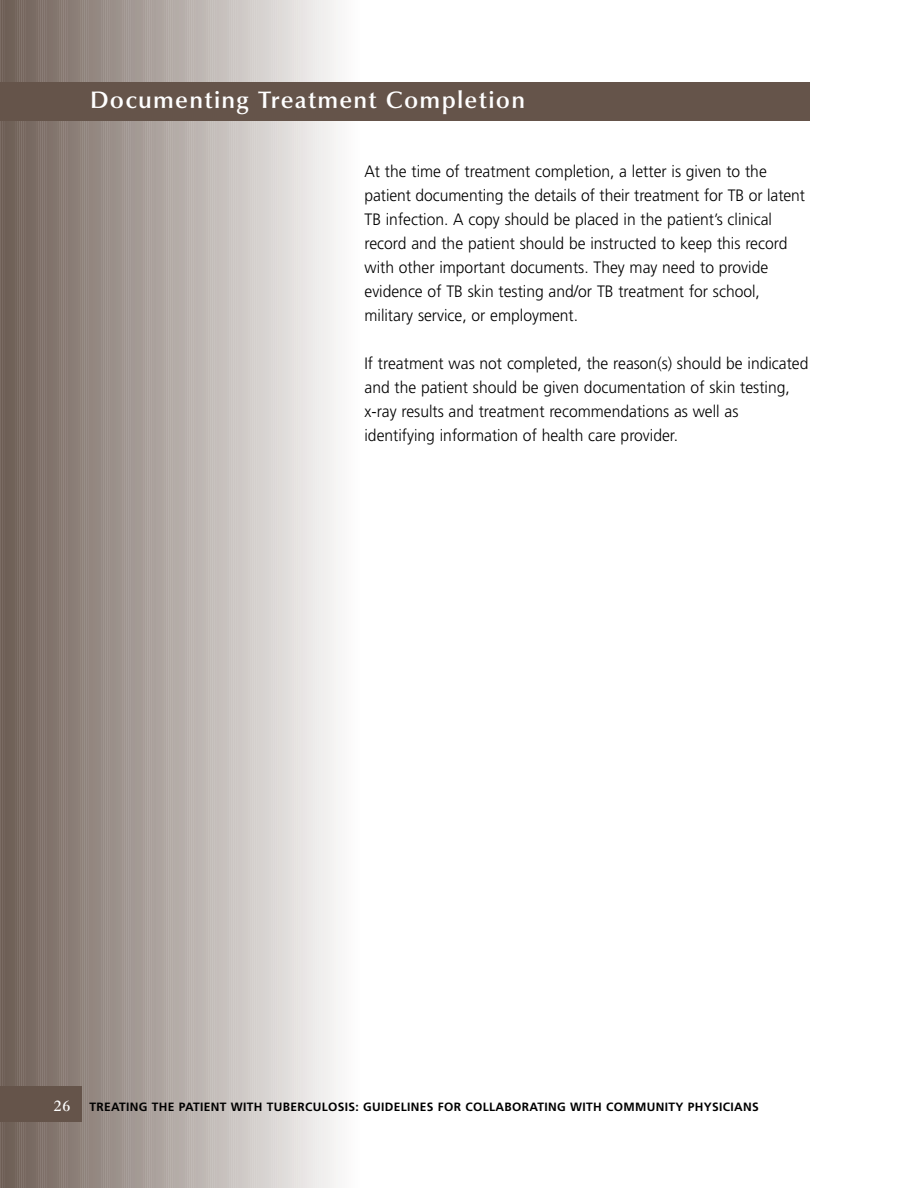
<style>
.page{position:relative;width:918px;height:1188px;background:#fff}
.page>*{position:absolute;margin:0;border:0;box-sizing:border-box;transform-origin:0 0}
.t1{font:600 24px "Optima";letter-spacing:.05em;color:#fff}
.t2{font:300 16.5px/24px "Frutiger";color:#000;scale:.95 1}
.t3{font:700 12px "Frutiger";letter-spacing:.03em;color:#000}
.s1{font-family:"Bembo";font-weight:600;font-size:16.5px;color:#fff}
</style>
<div class="page">
<hr style="left:0;top:0;width:4px;height:1188px;background:#7b6c64">
<div style="left:1px;top:0;width:5px;height:1188px;background:#73645b"></div>
<hr style="left:4px;top:0;width:4px;height:1188px;background:#6e5f56">
<hr style="left:8px;top:0;width:4px;height:1188px;background:#706158">
<hr style="left:12px;top:0;width:4px;height:1188px;background:#716359">
<div style="left:16px;top:0;width:5px;height:1188px;background:#7d7067"></div>
<svg style="left:18px;top:0;width:5px;height:1188px"></svg>
<div style="left:22px;top:0;width:5px;height:1188px;background:#7d6e66"></div>
<hr style="left:27px;top:0;width:4px;height:1188px;background:#786961">
<hr style="left:31px;top:0;width:4px;height:1188px;background:#796b63">
<hr style="left:35px;top:0;width:4px;height:1188px;background:#7c6d65">
<div style="left:37px;top:0;width:5px;height:1188px;background:#867870"></div>
<svg style="left:39px;top:0;width:5px;height:1188px"></svg>
<div style="left:43px;top:0;width:5px;height:1188px;background:#857871"></div>
<hr style="left:48px;top:0;width:4px;height:1188px;background:#81736b">
<hr style="left:52px;top:0;width:4px;height:1188px;background:#82756d">
<hr style="left:56px;top:0;width:4px;height:1188px;background:#84776e">
<div style="left:58px;top:0;width:5px;height:1188px;background:#8d8078"></div>
<svg style="left:60px;top:0;width:5px;height:1188px"></svg>
<div style="left:64px;top:0;width:5px;height:1188px;background:#8e807a"></div>
<hr style="left:69px;top:0;width:4px;height:1188px;background:#897c75">
<hr style="left:73px;top:0;width:4px;height:1188px;background:#8b7e77">
<hr style="left:77px;top:0;width:4px;height:1188px;background:#8d8078">
<div style="left:79px;top:0;width:5px;height:1188px;background:#958981"></div>
<div style="left:81px;top:0;width:5px;height:1188px;background:#988d86"></div>
<div style="left:85px;top:0;width:5px;height:1188px;background:#978b85"></div>
<hr style="left:90px;top:0;width:4px;height:1188px;background:#93867f">
<hr style="left:94px;top:0;width:4px;height:1188px;background:#948881">
<hr style="left:98px;top:0;width:4px;height:1188px;background:#948983">
<div style="left:100px;top:0;width:5px;height:1188px;background:#9b908b"></div>
<div style="left:102px;top:0;width:5px;height:1188px;background:#9f958f"></div>
<div style="left:106px;top:0;width:5px;height:1188px;background:#9f948f"></div>
<hr style="left:111px;top:0;width:4px;height:1188px;background:#9a8f89">
<hr style="left:115px;top:0;width:4px;height:1188px;background:#9b928b">
<hr style="left:119px;top:0;width:4px;height:1188px;background:#9e938d">
<div style="left:123px;top:0;width:5px;height:1188px;background:#a79d98"></div>
<div style="left:127px;top:0;width:5px;height:1188px;background:#a79d99"></div>
<hr style="left:132px;top:0;width:4px;height:1188px;background:#a39894">
<hr style="left:136px;top:0;width:4px;height:1188px;background:#a49b94">
<hr style="left:140px;top:0;width:4px;height:1188px;background:#a69b96">
<div style="left:144px;top:0;width:5px;height:1188px;background:#aea6a0"></div>
<div style="left:148px;top:0;width:5px;height:1188px;background:#afa6a1"></div>
<hr style="left:153px;top:0;width:4px;height:1188px;background:#aaa19c">
<hr style="left:157px;top:0;width:4px;height:1188px;background:#ada39f">
<hr style="left:161px;top:0;width:4px;height:1188px;background:#afa6a0">
<div style="left:165px;top:0;width:5px;height:1188px;background:#b7aeaa"></div>
<div style="left:169px;top:0;width:5px;height:1188px;background:#b8b0ab"></div>
<hr style="left:174px;top:0;width:4px;height:1188px;background:#b4aca7">
<hr style="left:178px;top:0;width:4px;height:1188px;background:#b6ada9">
<hr style="left:182px;top:0;width:4px;height:1188px;background:#b6afaa">
<div style="left:186px;top:0;width:5px;height:1188px;background:#b9b1ad"></div>
<div style="left:188px;top:0;width:5px;height:1188px;background:#c0b9b5"></div>
<div style="left:192px;top:0;width:5px;height:1188px;background:#bcb4af"></div>
<hr style="left:197px;top:0;width:4px;height:1188px;background:#bdb6b2">
<hr style="left:201px;top:0;width:4px;height:1188px;background:#beb8b4">
<div style="left:205px;top:0;width:5px;height:1188px;background:#c1bab6"></div>
<div style="left:209px;top:0;width:5px;height:1188px;background:#c2bcb8"></div>
<div style="left:213px;top:0;width:5px;height:1188px;background:#c4beba"></div>
<hr style="left:218px;top:0;width:4px;height:1188px;background:#c6c0bc">
<hr style="left:222px;top:0;width:4px;height:1188px;background:#c8c1be">
<hr style="left:226px;top:0;width:4px;height:1188px;background:#c8c3c0">
<div style="left:230px;top:0;width:5px;height:1188px;background:#cbc5c2"></div>
<div style="left:234px;top:0;width:5px;height:1188px;background:#cdc7c4"></div>
<hr style="left:239px;top:0;width:4px;height:1188px;background:#cec8c6">
<hr style="left:243px;top:0;width:4px;height:1188px;background:#d0cbc8">
<hr style="left:247px;top:0;width:4px;height:1188px;background:#d2cdca">
<div style="left:251px;top:0;width:5px;height:1188px;background:#d4cfcc"></div>
<div style="left:255px;top:0;width:5px;height:1188px;background:#d5d1ce"></div>
<hr style="left:260px;top:0;width:4px;height:1188px;background:#d7d2d0">
<hr style="left:264px;top:0;width:4px;height:1188px;background:#d8d4d2">
<hr style="left:268px;top:0;width:4px;height:1188px;background:#dad6d4">
<div style="left:272px;top:0;width:5px;height:1188px;background:#dcd7d6"></div>
<div style="left:276px;top:0;width:5px;height:1188px;background:#dedad7"></div>
<hr style="left:281px;top:0;width:4px;height:1188px;background:#dfdcda">
<hr style="left:285px;top:0;width:4px;height:1188px;background:#e0dedc">
<hr style="left:289px;top:0;width:4px;height:1188px;background:#e3e0de">
<div style="left:293px;top:0;width:5px;height:1188px;background:#e6e2e0"></div>
<div style="left:297px;top:0;width:5px;height:1188px;background:#e7e4e2"></div>
<hr style="left:302px;top:0;width:4px;height:1188px;background:#e9e5e5">
<hr style="left:306px;top:0;width:4px;height:1188px;background:#ebe8e7">
<hr style="left:310px;top:0;width:4px;height:1188px;background:#eceae9">
<div style="left:314px;top:0;width:5px;height:1188px;background:#eeeceb"></div>
<div style="left:318px;top:0;width:5px;height:1188px;background:#efeeed"></div>
<hr style="left:323px;top:0;width:4px;height:1188px;background:#f1efee">
<hr style="left:327px;top:0;width:4px;height:1188px;background:#f2f1f0">
<hr style="left:331px;top:0;width:4px;height:1188px;background:#f4f3f2">
<div style="left:335px;top:0;width:5px;height:1188px;background:#f6f6f4"></div>
<div style="left:339px;top:0;width:5px;height:1188px;background:#f7f6f6"></div>
<hr style="left:344px;top:0;width:4px;height:1188px;background:#f9f8f8">
<hr style="left:348px;top:0;width:4px;height:1188px;background:#fbfafa">
<div style="left:0;top:82px;width:810px;height:39px;background:#65544a"></div>
<div style="left:0;top:1086px;width:81px;height:36px;background:#65544a"></div>
<h1 class="t1" style="left:90px;top:90px;width:437px">Documenting Treatment Completion</h1>
<p class="t2" style="left:364px;top:161px;width:465px">At the time of treatment completion, a letter is given to the patient documenting the details of their treatment for TB or latent TB infection. A copy should be placed in the patient’s clinical record and the patient should be instructed to keep this record with other important documents. They may need to provide evidence of TB skin testing and/or TB treatment for school, military service, or employment.</p>
<p class="t2" style="left:364px;top:353px;width:469px">If treatment was not completed, the reason(s) should be indicated and the patient should be given documentation of skin testing, x-ray results and treatment recommendations as well as identifying information of health care provider.</p>
<p class="t3" style="left:54px;top:1102px;width:707px"><span class="s1">26</span> TREATING THE PATIENT WITH TUBERCULOSIS: GUIDELINES FOR COLLABORATING WITH COMMUNITY PHYSICIANS</p>
</div>
